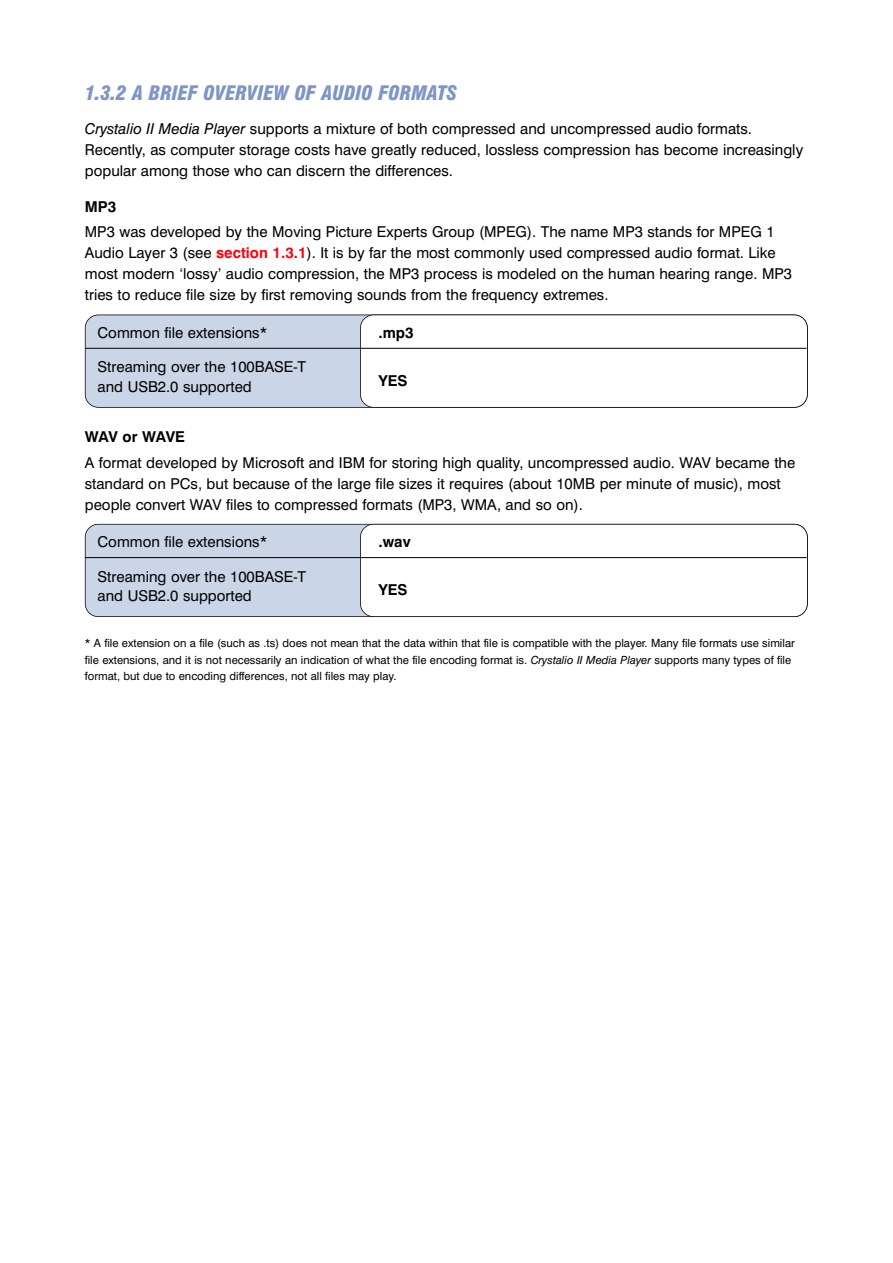
<style>
.page{position:relative;width:893px;height:1263px;background:#fff}
.page>*{position:absolute;margin:0;border:0;box-sizing:border-box;transform-origin:0 0}
.t1{font:italic 900 condensed 19.5px "Swiss 721 BT";color:#7e95c6}
.t2{font:15px/21px "Swiss 721 BT";color:#000}
.t3{font:700 15px "Swiss 721 BT";color:#000}
.t4{font:700 15px "Swiss 721 BT";letter-spacing:-.02em;color:#000}
.t5{font:11.25px/16.5px "Swiss 721 BT";color:#000}
.s1{font-style:italic}
.s2{font-weight:700;color:#ff000f}
</style>
<div class="page">
<div style="left:85px;top:524px;width:722px;height:93px;background:#cbd5e8;border-radius:13px"></div>
<div style="left:85px;top:524px;width:723px;height:93px;border:2px solid #000;border-radius:14px"></div>
<div style="left:360px;top:524px;width:447px;height:93px;background:#fff;border-radius:13px"></div>
<div style="left:360px;top:524px;width:448px;height:93px;border:2px solid #000;border-radius:14px"></div>
<hr style="left:85px;top:557px;width:721px;height:1px;background:#000">
<div style="left:85px;top:315px;width:722px;height:92px;background:#cbd5e8;border-radius:13px"></div>
<div style="left:85px;top:315px;width:723px;height:93px;border:2px solid #000;border-radius:14px"></div>
<div style="left:360px;top:315px;width:447px;height:92px;background:#fff;border-radius:13px"></div>
<div style="left:360px;top:315px;width:448px;height:93px;border:2px solid #000;border-radius:14px"></div>
<hr style="left:85px;top:348px;width:721px;height:1px;background:#000">
<h1 class="t1" style="left:85px;top:85px;width:374px">1.3.2 A BRIEF OVERVIEW OF AUDIO FORMATS</h1>
<p class="t2" style="left:85px;top:120px;width:720px"><span class="s1">Crystalio II Media Player</span> supports a mixture of both compressed and uncompressed audio formats.<br>Recently, as computer storage costs have greatly reduced, lossless compression has become increasingly popular among those who can discern the differences.</p>
<p class="t3" style="left:85px;top:202px;width:33px">MP3</p>
<p class="t2" style="left:85px;top:223px;width:709px">MP3 was developed by the Moving Picture Experts Group (MPEG). The name MP3 stands for MPEG 1<br>Audio Layer 3 (see <span class="s2">section 1.3.1</span>). It is by far the most commonly used compressed audio format. Like most modern ‘lossy’ audio compression, the MP3 process is modeled on the human hearing range. MP3 tries to reduce file size by first removing sounds from the frequency extremes.</p>
<p class="t2" style="left:98px;top:324px;width:171px">Common file extensions*</p>
<p class="t2" style="left:98px;top:359px;width:210px;line-height:19.5px">Streaming over the 100BASE-T and USB2.0 supported</p>
<p class="t3" style="left:379px;top:328px;width:37px">.mp3</p>
<p class="t3" style="left:379px;top:376px;width:31px">YES</p>
<p class="t4" style="left:85px;top:432px;width:102px">WAV or WAVE</p>
<p class="t2" style="left:85px;top:453px;width:712px">A format developed by Microsoft and IBM for storing high quality, uncompressed audio. WAV became the standard on PCs, but because of the large file sizes it requires (about 10MB per minute of music), most people convert WAV files to compressed formats (MP3, WMA, and so on).</p>
<p class="t2" style="left:98px;top:533px;width:171px">Common file extensions*</p>
<p class="t2" style="left:98px;top:568px;width:210px;line-height:19.5px">Streaming over the 100BASE-T and USB2.0 supported</p>
<p class="t3" style="left:379px;top:537px;width:34px">.wav</p>
<p class="t3" style="left:379px;top:585px;width:31px">YES</p>
<p class="t5" style="left:85px;top:636px;width:711px">* A file extension on a file (such as .ts) does not mean that the data within that file is compatible with the player. Many file formats use similar file extensions, and it is not necessarily an indication of what the file encoding format is. <span class="s1">Crystalio II Media Player</span> supports many types of file format, but due to encoding differences, not all files may play.</p>
</div>
